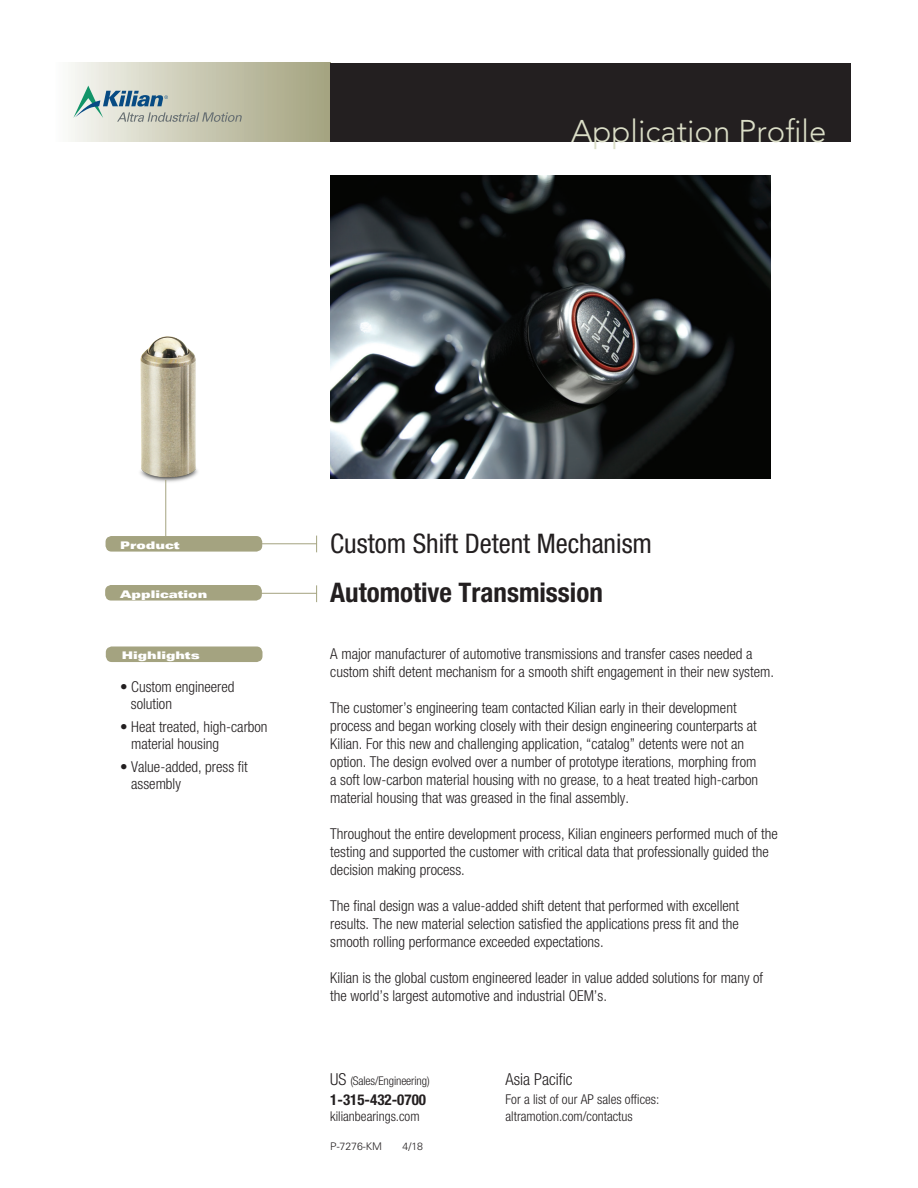
<style>
.page{position:relative;width:918px;height:1188px;background:#fff}
.page>*{position:absolute;margin:0;border:0;box-sizing:border-box;transform-origin:0 0}
.t1{font:300 31.2px "Avenir LT Std";color:#dbdec7}
.t2{font:condensed 27px "Helvetica Neue LT Std";color:#231f20}
.t3{font:700 condensed 27px "Helvetica Neue LT Std";color:#231f20}
.t4{font:300 condensed 16.5px "Helvetica Neue LT Std";color:#231f20}
.t5{font:300 condensed 15px/18px "Helvetica Neue LT Std";color:#231f20}
.t6{font:700 condensed 15px "Helvetica Neue LT Std";color:#231f20}
.t7{font:300 condensed 13.5px/16.5px "Helvetica Neue LT Std";color:#231f20}
.t8{font:300 condensed 12px "Helvetica Neue LT Std";letter-spacing:-.01em;color:#231f20}
.t9{font:10.5px "Univers LT Std X Black Ex";color:#fff}
.t10{font:300 10.5px "Univers LT Std";color:#231f20}
.s1{font-size:16.5px}
</style>
<div class="page">
<img style="left:140px;top:336px;width:58px;height:159px">
<div style="left:105px;top:585px;width:157px;height:16px;background:#a4a380;border-radius:6px"></div>
<div style="left:106px;top:536px;width:156px;height:16px;background:#a4a380;border-radius:6px"></div>
<hr style="left:165px;top:480px;width:1px;height:56px;background:#a4a380">
<hr style="left:239px;top:543px;width:78px;height:1px;background:#a4a380">
<svg style="left:316px;top:536px;width:1px;height:16px"></svg>
<svg style="left:316px;top:585px;width:1px;height:17px"></svg>
<hr style="left:239px;top:593px;width:78px;height:1px;background:#a4a380">
<img style="left:331px;top:176px;width:440px;height:302px">
<div style="left:106px;top:646px;width:157px;height:16px;background:#a4a380;border-radius:6px"></div>
<div style="left:54px;top:63px;width:276px;height:79px;background:linear-gradient(to right,#fafaf7,#a2a17c)"></div>
<div style="left:330px;top:63px;width:520px;height:79px;background:#231f20"></div>
<svg style="left:73px;top:86px;width:169px;height:36px;background:#b6c0b7"></svg>
<h1 class="t1" style="left:571px;top:113px;width:257px">Application Profile</h1>
<p class="t9" style="left:120px;top:539px;width:61px">Product</p>
<p class="t9" style="left:120px;top:588px;width:89px">Application</p>
<p class="t9" style="left:122px;top:649px;width:80px">Highlights</p>
<p class="t5" style="left:131px;top:678px;width:105px;line-height:17.2px;text-indent:-11px">• Custom engineered solution</p>
<p class="t5" style="left:131px;top:718px;width:138px;line-height:17.2px;text-indent:-11px">• Heat treated, high-carbon material housing</p>
<p class="t5" style="left:131px;top:758px;width:118px;line-height:17.2px;text-indent:-11px">• Value-added, press fit assembly</p>
<h2 class="t2" style="left:330px;top:528px;width:323px">Custom Shift Detent Mechanism</h2>
<h2 class="t3" style="left:330px;top:576px;width:274px">Automotive Transmission</h2>
<p class="t5" style="left:330px;top:644px;width:445px">A major manufacturer of automotive transmissions and transfer cases needed a custom shift detent mechanism for a smooth shift engagement in their new system.</p>
<p class="t5" style="left:330px;top:698px;width:430px">The customer’s engineering team contacted Kilian early in their development process and began working closely with their design engineering counterparts at Kilian. For this new and challenging application, “catalog” detents were not an option. The design evolved over a number of prototype iterations, morphing from a soft low-carbon material housing with no grease, to a heat treated high-carbon material housing that was greased in the final assembly.</p>
<p class="t5" style="left:330px;top:824px;width:449px">Throughout the entire development process, Kilian engineers performed much of the testing and supported the customer with critical data that professionally guided the decision making process.</p>
<p class="t5" style="left:330px;top:896px;width:410px;text-align:justify">The final design was a value-added shift detent that performed with excellent results. The new material selection satisfied the applications press fit and the smooth rolling performance exceeded expectations.</p>
<p class="t5" style="left:330px;top:968px;width:434px">Kilian is the global custom engineered leader in value added solutions for many of the world’s largest automotive and industrial OEM’s.</p>
<p class="t8" style="left:330px;top:1074px;width:101px"><span class="s1">US</span> (Sales/Engineering)</p>
<p class="t6" style="left:330px;top:1090px;width:97px">1-315-432-0700</p>
<p class="t7" style="left:330px;top:1108px;width:91px">kilianbearings.com</p>
<p class="t10" style="left:330px;top:1140px;width:53px">P-7276-KM</p>
<p class="t10" style="left:403px;top:1140px;width:22px">4/18</p>
<p class="t4" style="left:506px;top:1069px;width:69px">Asia Pacific</p>
<p class="t7" style="left:506px;top:1091px;width:155px">For a list of our AP sales offices: altramotion.com/contactus</p>
</div>
